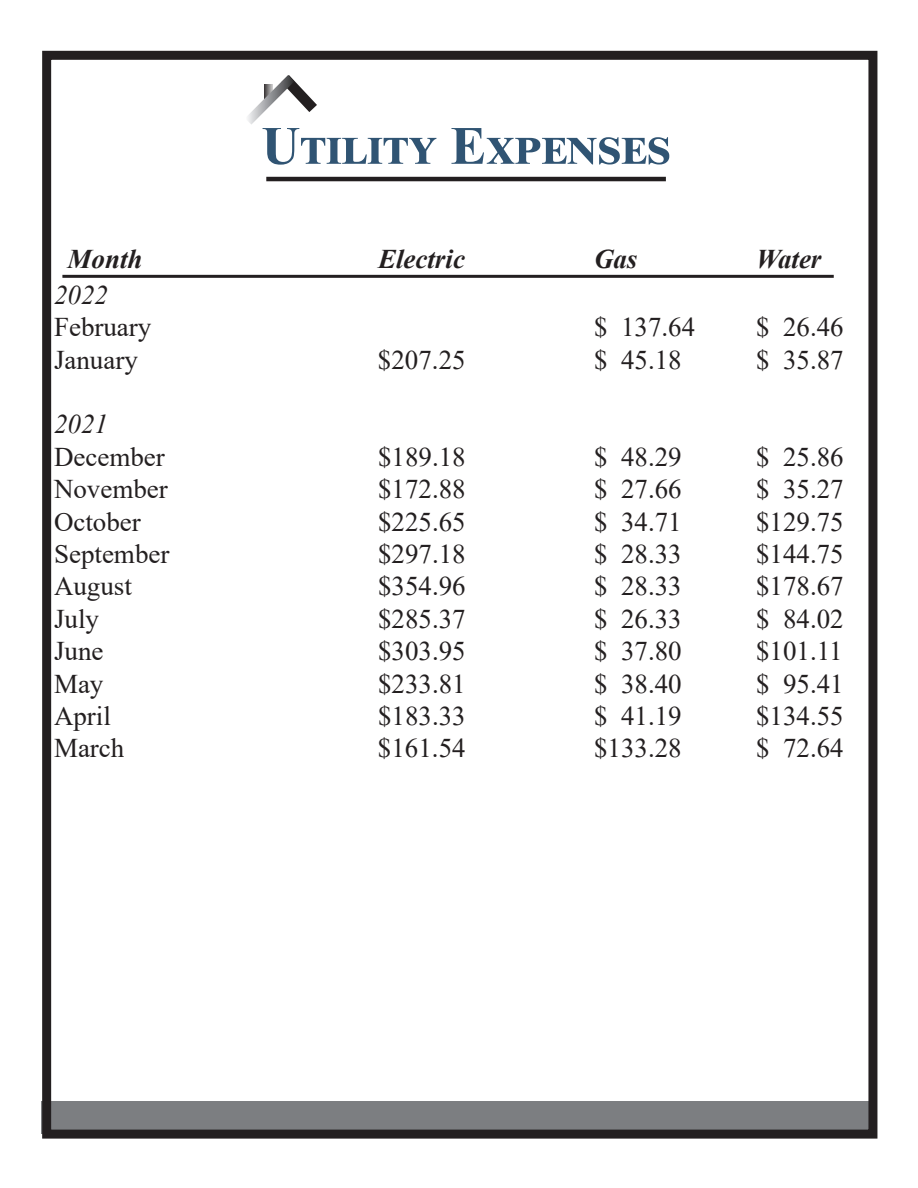
<style>
.page{position:relative;width:918px;height:1188px;background:#fff}
.page>*{position:absolute;margin:0;border:0;box-sizing:border-box;transform-origin:0 0}
.t1{font:700 54px "Times New Roman";color:#305473}
.t2{font:27px "Times New Roman";color:#231f20}
.t3{font:italic 700 27px "Times New Roman";color:#231f20}
.t4{font:italic 27px "Times New Roman";color:#231f20}
</style>
<div class="page">
<div style="left:41px;top:1102px;width:836px;height:32px;background:#7c7e81"></div>
<div style="left:42px;top:51px;width:835px;height:1088px;border:9px solid #231f20"></div>
<svg style="left:248px;top:75px;width:69px;height:49px"></svg>
<hr style="left:266px;top:177px;width:400px;height:4px;background:#231f20">
<hr style="left:62px;top:275px;width:772px;height:3px;background:#231f20">
<p class="t1" style="left:261px;top:107px;width:411px">Utility Expenses</p>
<p class="t3" style="left:68px;top:240px;width:77px">Month</p>
<p class="t3" style="left:378px;top:240px;width:88px">Electric</p>
<p class="t3" style="left:594px;top:240px;width:45px">Gas</p>
<p class="t3" style="left:756px;top:240px;width:67px">Water</p>
<p class="t4" style="left:54px;top:276px;width:55px">2022</p>
<p class="t2" style="left:54px;top:308px;width:99px">February</p>
<p class="t2" style="left:594px;top:308px;width:103px">$ 137.64</p>
<p class="t2" style="left:756px;top:308px;width:89px">$ 26.46</p>
<p class="t2" style="left:54px;top:341px;width:85px">January</p>
<p class="t2" style="left:378px;top:341px;width:89px">$207.25</p>
<p class="t2" style="left:594px;top:341px;width:89px">$ 45.18</p>
<p class="t2" style="left:756px;top:341px;width:89px">$ 35.87</p>
<p class="t4" style="left:54px;top:406px;width:55px">2021</p>
<p class="t2" style="left:54px;top:438px;width:112px">December</p>
<p class="t2" style="left:378px;top:438px;width:89px">$189.18</p>
<p class="t2" style="left:594px;top:438px;width:89px">$ 48.29</p>
<p class="t2" style="left:756px;top:438px;width:89px">$ 25.86</p>
<p class="t2" style="left:54px;top:470px;width:115px">November</p>
<p class="t2" style="left:378px;top:470px;width:89px">$172.88</p>
<p class="t2" style="left:594px;top:470px;width:89px">$ 27.66</p>
<p class="t2" style="left:756px;top:470px;width:89px">$ 35.27</p>
<p class="t2" style="left:54px;top:503px;width:88px">October</p>
<p class="t2" style="left:378px;top:503px;width:89px">$225.65</p>
<p class="t2" style="left:594px;top:503px;width:89px">$ 34.71</p>
<p class="t2" style="left:756px;top:503px;width:89px">$129.75</p>
<p class="t2" style="left:54px;top:535px;width:117px">September</p>
<p class="t2" style="left:378px;top:535px;width:89px">$297.18</p>
<p class="t2" style="left:594px;top:535px;width:89px">$ 28.33</p>
<p class="t2" style="left:756px;top:535px;width:89px">$144.75</p>
<p class="t2" style="left:54px;top:567px;width:80px">August</p>
<p class="t2" style="left:378px;top:567px;width:89px">$354.96</p>
<p class="t2" style="left:594px;top:567px;width:89px">$ 28.33</p>
<p class="t2" style="left:756px;top:567px;width:89px">$178.67</p>
<p class="t2" style="left:54px;top:600px;width:47px">July</p>
<p class="t2" style="left:378px;top:600px;width:89px">$285.37</p>
<p class="t2" style="left:594px;top:600px;width:89px">$ 26.33</p>
<p class="t2" style="left:756px;top:600px;width:89px">$ 84.02</p>
<p class="t2" style="left:54px;top:632px;width:51px">June</p>
<p class="t2" style="left:378px;top:632px;width:89px">$303.95</p>
<p class="t2" style="left:594px;top:632px;width:89px">$ 37.80</p>
<p class="t2" style="left:756px;top:632px;width:88px">$101.11</p>
<p class="t2" style="left:54px;top:665px;width:51px">May</p>
<p class="t2" style="left:378px;top:665px;width:89px">$233.81</p>
<p class="t2" style="left:594px;top:665px;width:89px">$ 38.40</p>
<p class="t2" style="left:756px;top:665px;width:89px">$ 95.41</p>
<p class="t2" style="left:54px;top:697px;width:58px">April</p>
<p class="t2" style="left:378px;top:697px;width:89px">$183.33</p>
<p class="t2" style="left:594px;top:697px;width:89px">$ 41.19</p>
<p class="t2" style="left:756px;top:697px;width:89px">$134.55</p>
<p class="t2" style="left:54px;top:729px;width:72px">March</p>
<p class="t2" style="left:378px;top:729px;width:89px">$161.54</p>
<p class="t2" style="left:594px;top:729px;width:89px">$133.28</p>
<p class="t2" style="left:756px;top:729px;width:89px">$ 72.64</p>
</div>
